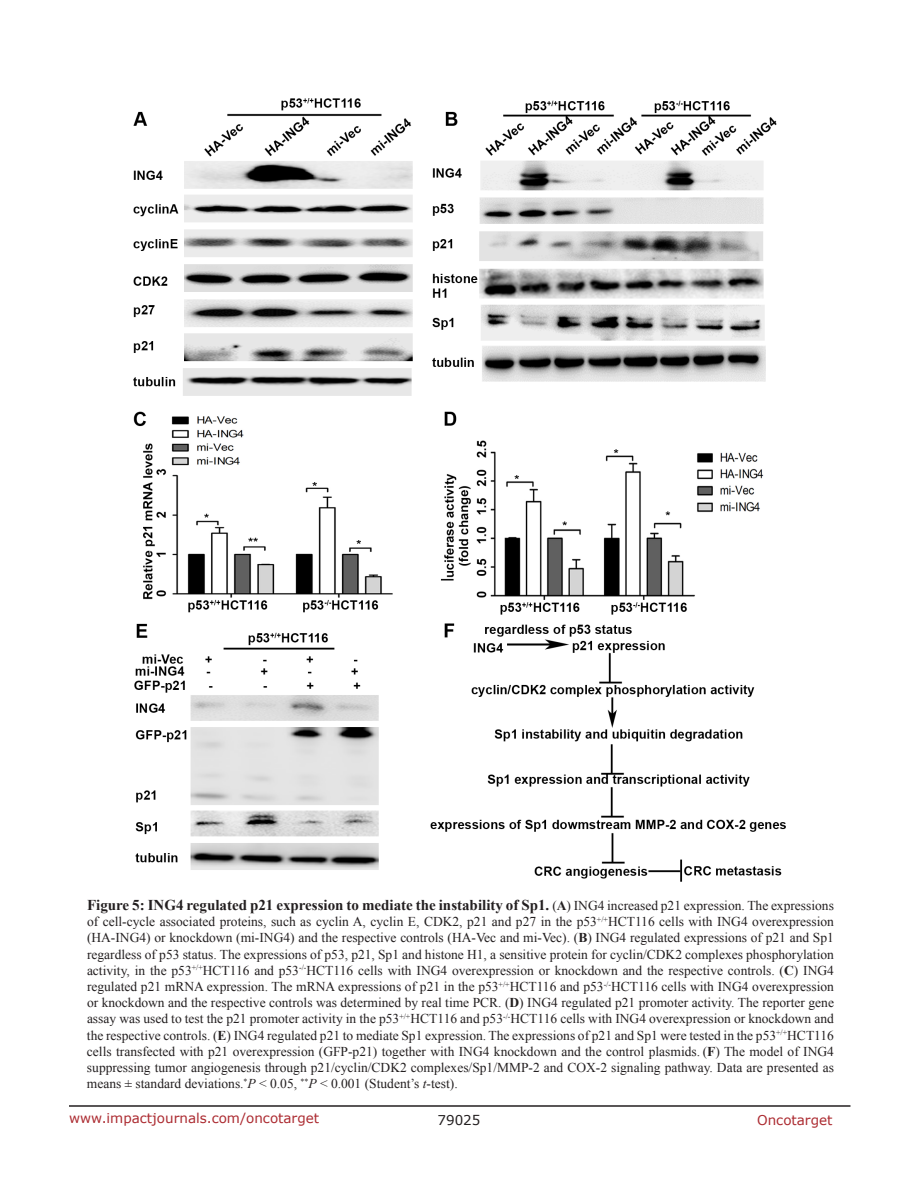
<style>
.page{position:relative;width:918px;height:1188px;background:#fff}
.page>*{position:absolute;margin:0;border:0;box-sizing:border-box;transform-origin:0 0}
.FigureText{font:700 15px "Times New Roman";color:#231f20}
.FigureText-2{font:13.5px/16.2px "Times New Roman";color:#231f20;text-align:justify}
.t1{font:13.5px "Verdana";color:#ac2b31}
.t2{font:13.5px "Verdana";color:#231f20}
.s1{font-weight:400;font-size:13.5px}
.s2{font-size:13.5px}
.s3{font-weight:700}
.s4{font-style:italic}
</style>
<div class="page">
<hr style="left:69px;top:1105px;width:781px;height:2px;background:#231f20">
<img style="left:134px;top:99px;width:652px;height:782px">
<p class="FigureText" style="left:87px;top:895px;width:748px">Figure 5: ING4 regulated p21 expression to mediate the instability of Sp1. <span class="s1">(</span><span class="s2">A</span><span class="s1">) ING4 increased p21 expression. The expressions</span></p>
<p class="FigureText-2" style="left:87px;top:913px;width:749px">of cell-cycle associated proteins, such as cyclin A, cyclin E, CDK2, p21 and p27 in the p53<sup>+/+</sup>HCT116 cells with ING4 overexpression (HA-ING4) or knockdown (mi-ING4) and the respective controls (HA-Vec and mi-Vec). (<span class="s3">B</span>) ING4 regulated expressions of p21 and Sp1 regardless of p53 status. The expressions of p53, p21, Sp1 and histone H1, a sensitive protein for cyclin/CDK2 complexes phosphorylation activity, in the p53<sup>+/+</sup>HCT116 and p53<sup>-/-</sup>HCT116 cells with ING4 overexpression or knockdown and the respective controls. (<span class="s3">C</span>) ING4 regulated p21 mRNA expression. The mRNA expressions of p21 in the p53<sup>+/+</sup>HCT116 and p53<sup>-/-</sup>HCT116 cells with ING4 overexpression or knockdown and the respective controls was determined by real time PCR. (<span class="s3">D</span>) ING4 regulated p21 promoter activity. The reporter gene assay was used to test the p21 promoter activity in the p53<sup>+/+</sup>HCT116 and p53<sup>-/-</sup>HCT116 cells with ING4 overexpression or knockdown and the respective controls. (<span class="s3">E</span>) ING4 regulated p21 to mediate Sp1 expression. The expressions of p21 and Sp1 were tested in the p53<sup>+/+</sup>HCT116 cells transfected with p21 overexpression (GFP-p21) together with ING4 knockdown and the control plasmids. (<span class="s3">F</span>) The model of ING4 suppressing tumor angiogenesis through p21/cyclin/CDK2 complexes/Sp1/MMP-2 and COX-2 signaling pathway. Data are presented as means ± standard deviations.<sup>*</sup><span class="s4">P</span> &lt; 0.05, <sup>**</sup><span class="s4">P</span> &lt; 0.001 (Student’s <span class="s4">t</span>-test).</p>
<p class="t1" style="left:69px;top:1109px;width:252px">www.impactjournals.com/oncotarget</p>
<p class="t2" style="left:438px;top:1111px;width:44px">79025</p>
<p class="t1" style="left:757px;top:1111px;width:77px">Oncotarget</p>
</div>
